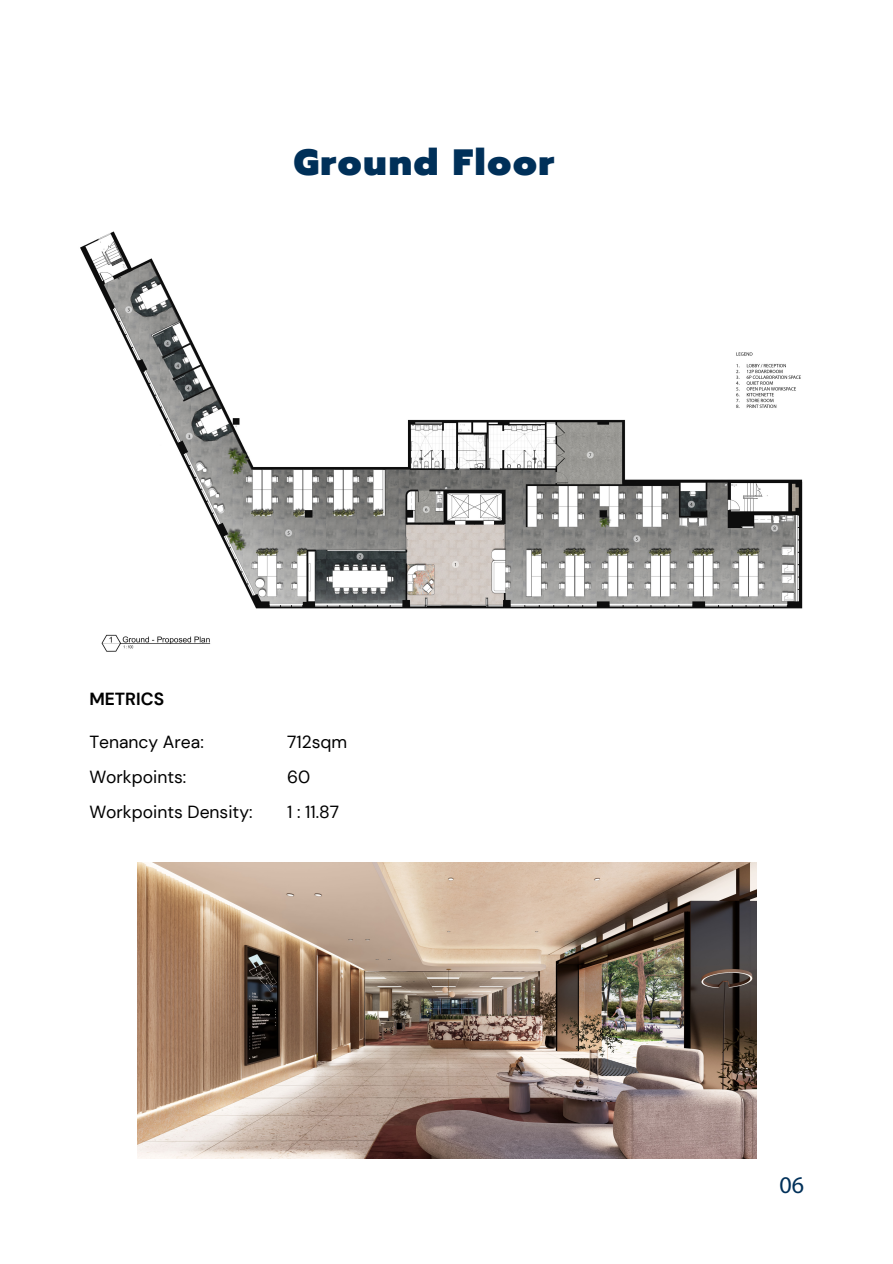
<style>
.page{position:relative;width:893px;height:1264px;background:#fff}
.page>*{position:absolute;margin:0;border:0;box-sizing:border-box;transform-origin:0 0}
.t1{font:900 36.45px "Prompt";letter-spacing:.05em;color:#003059}
.t2{font:24px "Myriad Pro";color:#003059}
.t3{font:17.55px "DM Sans";color:#000}
.t4{font:700 17.55px "DM Sans";color:#000}
</style>
<div class="page">
<img style="left:80px;top:231px;width:723px;height:421px">
<img style="left:137px;top:862px;width:619px;height:296px">
<h2 class="t1" style="left:293px;top:136px;width:262px">Ground Floor</h2>
<p class="t4" style="left:89px;top:688px;width:76px">METRICS</p>
<p class="t3" style="left:89px;top:730px;width:116px">Tenancy Area:</p>
<p class="t3" style="left:89px;top:765px;width:98px">Workpoints:</p>
<p class="t3" style="left:89px;top:800px;width:165px">Workpoints Density:</p>
<p class="t3" style="left:287px;top:730px;width:62px">712sqm</p>
<p class="t3" style="left:287px;top:765px;width:25px">60</p>
<p class="t3" style="left:287px;top:800px;width:54px">1 : 11.87</p>
<p class="t2" style="left:779px;top:1175px;width:26px">06</p>
</div>
